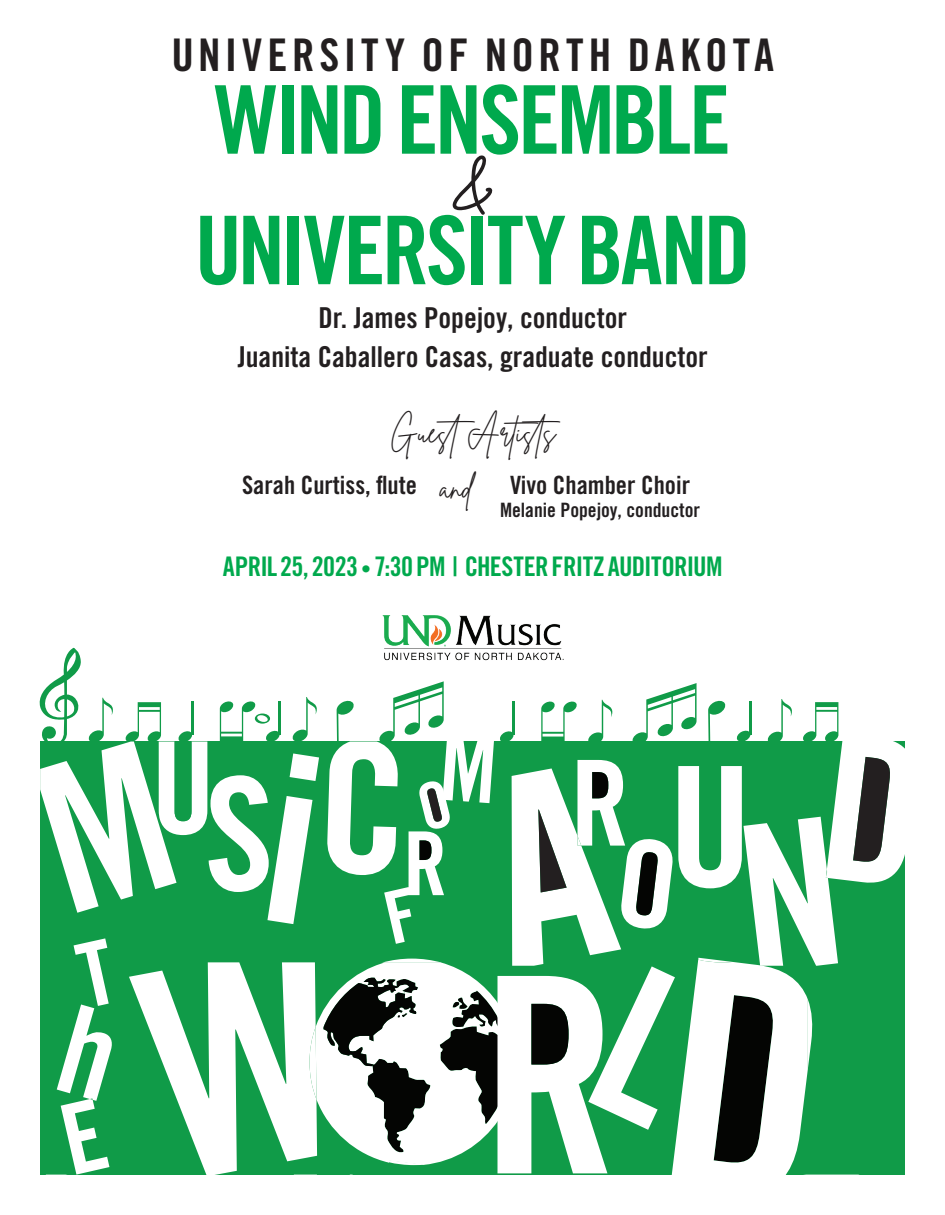
<style>
.page{position:relative;width:945px;height:1215px;background:#fff}
.page>*{position:absolute;margin:0;border:0;box-sizing:border-box;transform-origin:0 0}
.t1{font:94.8px/130.5px "Trade Gothic LT Pro Bd Cn 20";letter-spacing:-.035em;color:#00a94d}
.t2{font:93.45px "Brittany Signature";color:#231f20}
.t3{font:45px "Trade Gothic LT Pro Bd Cn 20";letter-spacing:.105em;color:#231f20}
.t4{font:30.6px "Brittany Signature";color:#231f20}
.t5{font:28.8px/38.7px "Trade Gothic LT Pro Bd Cn 20";color:#231f20;text-align:center}
.t6{font:27px "Trade Gothic LT Pro Bd Cn 20";letter-spacing:-.02em;color:#00a94d}
.t7{font:25.2px "Trade Gothic LT Pro Bd Cn 20";color:#231f20}
.t8{font:19.8px "Trade Gothic LT Pro Bd Cn 20";color:#231f20}
.s1{font-size:19.8px}
</style>
<div class="page">
<svg style="left:39px;top:648px;width:866px;height:527px"></svg>
<hr style="left:749px;top:701px;width:3px;height:33px;background:#109b48">
<img style="left:377px;top:615px;width:191px;height:49px">
<h3 class="t3" style="left:171px;top:28px;width:604px">UNIVERSITY OF NORTH DAKOTA</h3>
<h1 class="t1" style="left:195px;top:54px;width:558px">WIND ENSEMBLE<br>UNIVERSITY BAND</h1>
<h2 class="t2" style="left:451px;top:118px;width:44px">&amp;</h2>
<p class="t5" style="left:238px;top:298px;width:472px">Dr. James Popejoy, conductor<br>Juanita Caballero Casas, graduate conductor</p>
<p class="t4" style="left:390px;top:412px;width:174px">GuestArtists</p>
<p class="t7" style="left:242px;top:470px;width:176px">Sarah Curtiss, flute</p>
<p class="t4" style="left:440px;top:469px;width:34px">and</p>
<p class="t7" style="left:510px;top:470px;width:182px">Vivo Chamber Choir</p>
<p class="t8" style="left:500px;top:498px;width:202px">Melanie Popejoy, conductor</p>
<p class="t6" style="left:223px;top:550px;width:501px">APRIL 25, 2023 <span class="s1">•</span> 7:30 PM | CHESTER FRITZ AUDITORIUM</p>
</div>
